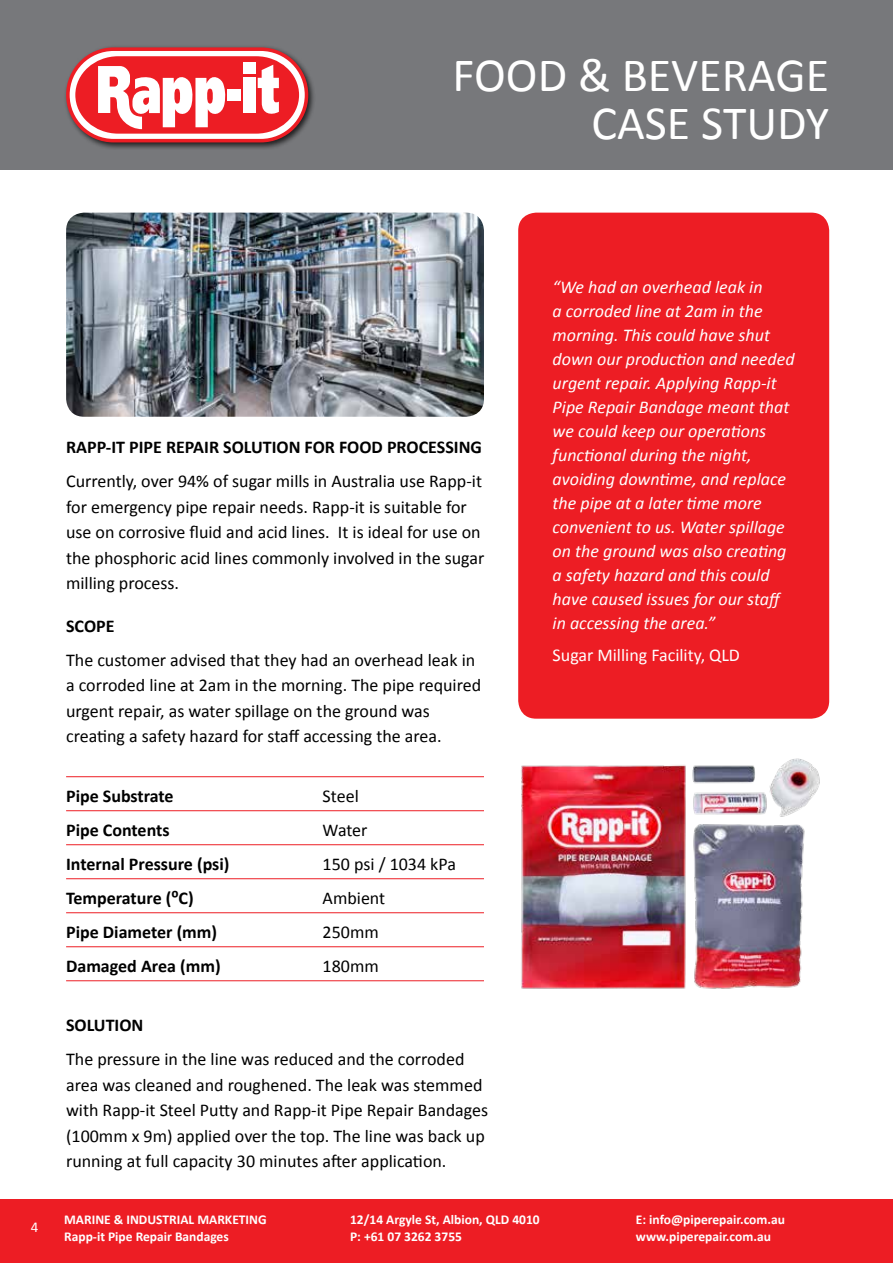
<style>
.page{position:relative;width:893px;height:1263px;background:#fff}
.page>*{position:absolute;margin:0;border:0;box-sizing:border-box;transform-origin:0 0}
.t1{font:48px/48px "Calibri";color:#fff;text-align:right}
.t2{font:18px/25.5px "Calibri";color:#000}
.t3{font:italic 18px/24px "Calibri";color:#fff}
.t4{font:700 18px "Calibri";color:#000}
.t5{font:18px "Calibri";color:#fff}
.t6{font:15px "Calibri";color:#fff}
.t7{font:700 13.5px/16.5px "Calibri";color:#fff}
</style>
<div class="page">
<div style="left:0;top:1199px;width:893px;height:64px;background:#ed1d24"></div>
<div style="left:0;top:0;width:893px;height:169px;background:#77787b"></div>
<div style="left:518px;top:213px;width:311px;height:506px;background:#ed1d24;border-radius:18px"></div>
<img style="left:521px;top:758px;width:299px;height:231px">
<div style="left:63px;top:45px;width:253px;height:105px;background:#000;opacity:.75"></div>
<div style="left:68px;top:49px;width:238px;height:92px;background:#fff;border-radius:46px"></div>
<div style="left:66px;top:47px;width:242px;height:95px;border:4px solid #ed1d24;border-radius:46px"></div>
<svg style="left:75px;top:56px;width:224px;height:78px"></svg>
<div style="left:174px;top:89px;width:6px;height:15px;background:#ed1d24;border-radius:50%"></div>
<div style="left:207px;top:89px;width:6px;height:15px;background:#ed1d24;border-radius:50%"></div>
<hr style="left:66px;top:776px;width:418px;height:1px;background:#ed1d24">
<hr style="left:66px;top:810px;width:418px;height:1px;background:#ed1d24">
<hr style="left:66px;top:844px;width:418px;height:1px;background:#ed1d24">
<hr style="left:66px;top:878px;width:418px;height:1px;background:#ed1d24">
<hr style="left:66px;top:912px;width:418px;height:1px;background:#ed1d24">
<hr style="left:66px;top:946px;width:418px;height:1px;background:#ed1d24">
<hr style="left:66px;top:980px;width:418px;height:1px;background:#ed1d24">
<img style="left:66px;top:213px;width:418px;height:204px">
<h1 class="t1" style="left:453px;top:49px;width:378px">FOOD &amp; BEVERAGE<br>CASE STUDY</h1>
<p class="t4" style="left:66px;top:436px;width:417px">RAPP-IT PIPE REPAIR SOLUTION FOR FOOD PROCESSING</p>
<p class="t2" style="left:66px;top:468px;width:420px">Currently, over 94% of sugar mills in Australia use Rapp-it for emergency pipe repair needs. Rapp-it is suitable for use on corrosive fluid and acid lines. It is ideal for use on the phosphoric acid lines commonly involved in the sugar milling process.</p>
<p class="t4" style="left:66px;top:615px;width:50px">SCOPE</p>
<p class="t2" style="left:66px;top:646px;width:417px">The customer advised that they had an overhead leak in a corroded line at 2am in the morning. The pipe required urgent repair, as water spillage on the ground was creating a safety hazard for staff accessing the area.</p>
<p class="t4" style="left:66px;top:785px;width:109px">Pipe Substrate</p>
<p class="t2" style="left:323px;top:782px;width:38px">Steel</p>
<p class="t4" style="left:66px;top:819px;width:105px">Pipe Contents</p>
<p class="t2" style="left:323px;top:816px;width:46px">Water</p>
<p class="t4" style="left:66px;top:853px;width:165px">Internal Pressure (psi)</p>
<p class="t2" style="left:323px;top:850px;width:135px">150 psi / 1034 kPa</p>
<p class="t4" style="left:66px;top:887px;width:129px">Temperature (⁰C)</p>
<p class="t2" style="left:323px;top:884px;width:64px">Ambient</p>
<p class="t4" style="left:66px;top:921px;width:153px">Pipe Diameter (mm)</p>
<p class="t2" style="left:323px;top:918px;width:58px">250mm</p>
<p class="t4" style="left:66px;top:955px;width:156px">Damaged Area (mm)</p>
<p class="t2" style="left:323px;top:952px;width:58px">180mm</p>
<p class="t4" style="left:66px;top:1014px;width:79px">SOLUTION</p>
<p class="t2" style="left:66px;top:1046px;width:424px">The pressure in the line was reduced and the corroded area was cleaned and roughened. The leak was stemmed with Rapp-it Steel Putty and Rapp-it Pipe Repair Bandages (100mm x 9m) applied over the top. The line was back up running at full capacity 30 minutes after application.</p>
<p class="t3" style="left:553px;top:274px;width:243px">“We had an overhead leak in<br>a corroded line at 2am in the morning. This could have shut down our production and needed urgent repair. Applying Rapp-it<br>Pipe Repair Bandage meant that we could keep our operations functional during the night, avoiding downtime, and replace the pipe at a later time more convenient to us. Water spillage on the ground was also creating a safety hazard and this could have caused issues for our staff in accessing the area.”</p>
<p class="t5" style="left:553px;top:644px;width:189px">Sugar Milling Facility, QLD</p>
<p class="t6" style="left:31px;top:1217px;width:9px">4</p>
<p class="t7" style="left:64px;top:1211px;width:204px">MARINE &amp; INDUSTRIAL MARKETING<br>Rapp-it Pipe Repair Bandages</p>
<p class="t7" style="left:350px;top:1211px;width:191px">12/14 Argyle St, Albion, QLD 4010<br>P: +61 07 3262 3755</p>
<p class="t7" style="left:636px;top:1211px;width:151px">E: info@piperepair.com.au www.piperepair.com.au</p>
</div>
